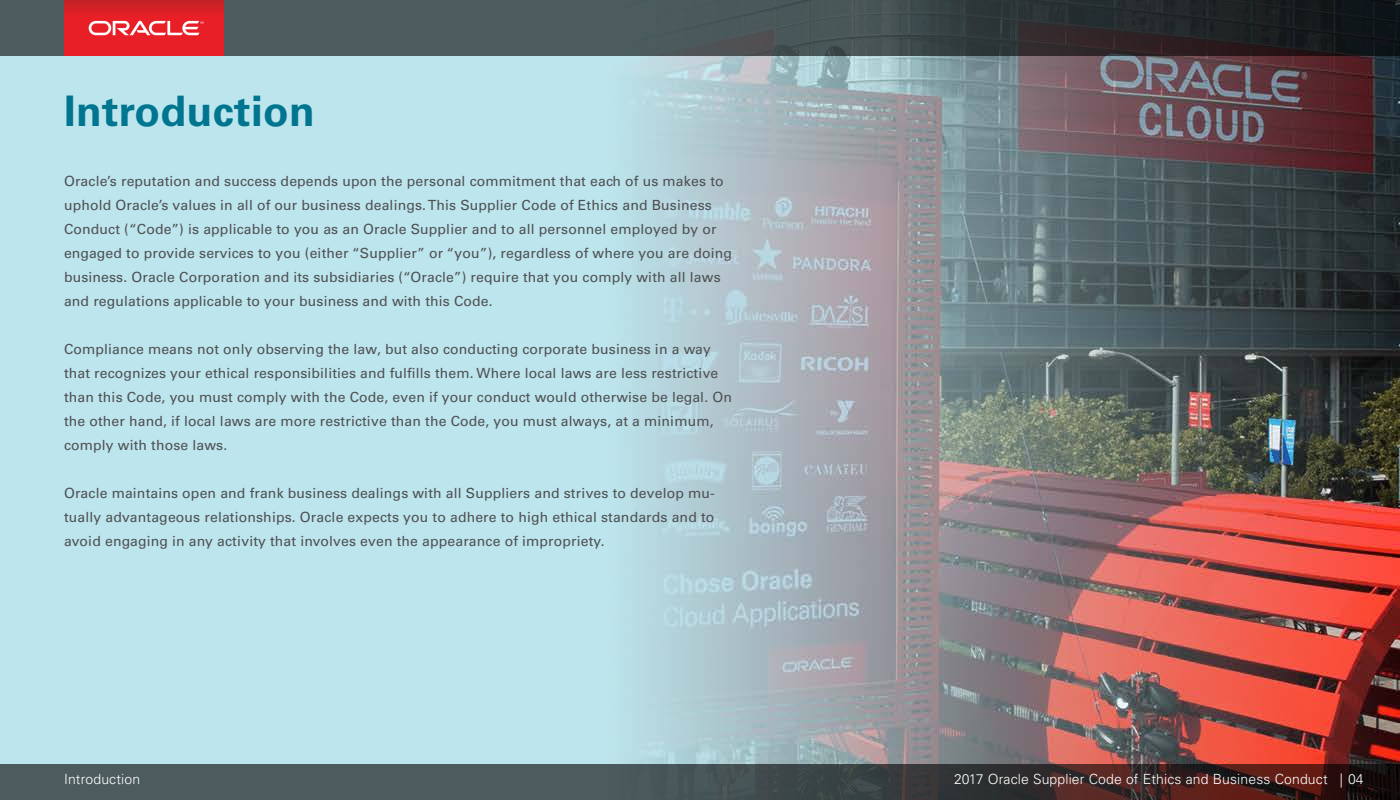
<style>
.page{position:relative;width:1400px;height:800px;background:#fff}
.page>*{position:absolute;margin:0;border:0;box-sizing:border-box;transform-origin:0 0}
.t1{font:700 42px "Univers LT Std";letter-spacing:.01em;color:#00758f}
.t2{font:14px/24px "Univers LT Std";letter-spacing:.01em;color:#4e5052}
.t3{font:300 14px "Univers LT Std";letter-spacing:.01em;color:#fff}
</style>
<div class="page">
<img style="left:0;top:56px;width:1400px;height:708px">
<svg style="left:0;top:764px;width:1400px;height:36px;background:#424445"></svg>
<svg style="left:0;top:0;width:1400px;height:56px;background:#3b4548"></svg>
<svg style="left:64px;top:0;width:160px;height:56px;background:#e02027"></svg>
<svg style="left:89px;top:21px;width:115px;height:14px"></svg>
<h1 class="t1" style="left:64px;top:87px;width:252px">Introduction</h1>
<p class="t2" style="left:64px;top:169px;width:670px">Oracle’s reputation and success depends upon the personal commitment that each of us makes to uphold Oracle’s values in all of our business dealings. This Supplier Code of Ethics and Business Conduct (“Code”) is applicable to you as an Oracle Supplier and to all personnel employed by or engaged to provide services to you (either “Supplier” or “you”), regardless of where you are doing business. Oracle Corporation and its subsidiaries (“Oracle”) require that you comply with all laws and regulations applicable to your business and with this Code.</p>
<p class="t2" style="left:64px;top:337px;width:669px">Compliance means not only observing the law, but also conducting corporate business in a way that recognizes your ethical responsibilities and fulfills them. Where local laws are less restrictive than this Code, you must comply with the Code, even if your conduct would otherwise be legal. On the other hand, if local laws are more restrictive than the Code, you must always, at a minimum, comply with those laws.</p>
<p class="t2" style="left:64px;top:481px;width:652px;text-align:justify">Oracle maintains open and frank business dealings with all Suppliers and strives to develop mu&shy;tually advantageous relationships. Oracle expects you to adhere to high ethical standards and to avoid engaging in any activity that involves even the appearance of impropriety.</p>
<p class="t3" style="left:64px;top:771px;width:78px">Introduction</p>
<p class="t3" style="left:954px;top:771px;width:411px">2017 Oracle Supplier Code of Ethics and Business Conduct | 04</p>
</div>
